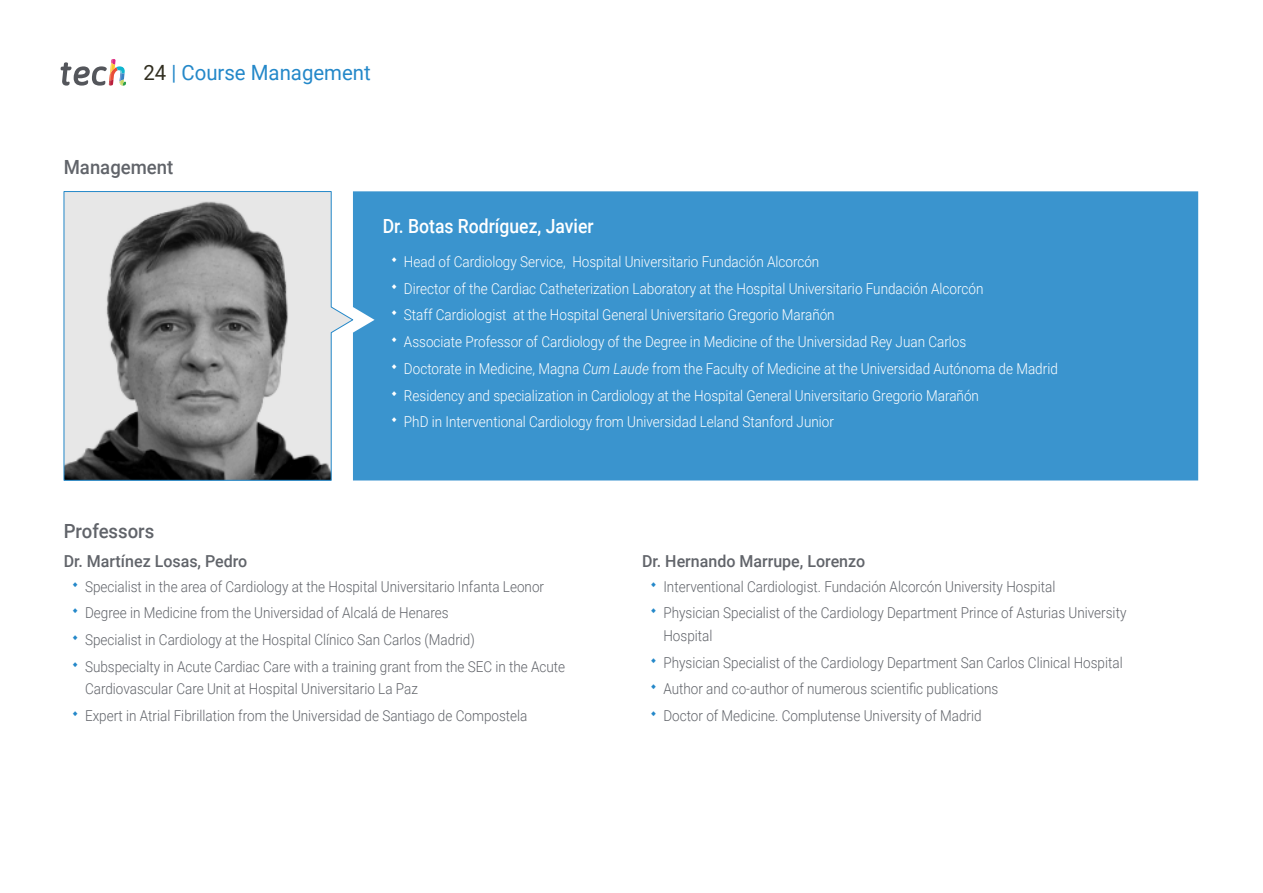
<style>
.page{position:relative;width:1263px;height:893px;background:#fff}
.page>*{position:absolute;margin:0;border:0;box-sizing:border-box;transform-origin:0 0}
.t1{font:21px "Roboto";color:#2488c9}
.t2{font:500 19.5px "Roboto";color:#fff;scale:.9 1}
.t3{font:500 19.5px "Roboto";color:#61646a;scale:.95 1}
.t4{font:500 16.5px "Roboto";color:#61646a}
.t5{font:300 15px/26.7px "Roboto";color:#61646a;scale:.9 1}
.t6{font:300 15px/26.7px "Roboto";color:#fff;scale:.9 1}
.s1{color:#312e20}
.s2{font-style:italic}
</style>
<div class="page">
<svg style="left:61px;top:59px;width:65px;height:27px"></svg>
<div style="left:353px;top:191px;width:845px;height:289px;background:#3a94ce"></div>
<svg style="left:64px;top:191px;width:289px;height:290px;background:#9fa0a1"></svg>
<svg style="left:392px;top:257px;width:5px;height:5px"></svg>
<svg style="left:392px;top:284px;width:5px;height:5px"></svg>
<svg style="left:392px;top:310px;width:5px;height:5px"></svg>
<svg style="left:392px;top:337px;width:5px;height:5px"></svg>
<svg style="left:392px;top:364px;width:5px;height:5px"></svg>
<svg style="left:392px;top:391px;width:5px;height:5px"></svg>
<svg style="left:392px;top:417px;width:5px;height:5px"></svg>
<h1 class="t1" style="left:144px;top:57px;width:229px"><span class="s1">24</span> | Course Management</h1>
<h2 class="t3" style="left:64px;top:154px;width:117px">Management</h2>
<h2 class="t3" style="left:64px;top:517px;width:97px">Professors</h2>
<h2 class="t2" style="left:383px;top:212px;width:236px">Dr. Botas Rodríguez, Javier</h2>
<p class="t6" style="left:404px;top:247px;width:728px">Head of Cardiology Service, Hospital Universitario Fundación Alcorcón<br>Director of the Cardiac Catheterization Laboratory at the Hospital Universitario Fundación Alcorcón<br>Staff Cardiologist at the Hospital General Universitario Gregorio Marañón<br>Associate Professor of Cardiology of the Degree in Medicine of the Universidad Rey Juan Carlos<br>Doctorate in Medicine, Magna <span class="s2">Cum Laude</span> from the Faculty of Medicine at the Universidad Autónoma de Madrid Residency and specialization in Cardiology at the Hospital General Universitario Gregorio Marañón<br>PhD in Interventional Cardiology from Universidad Leland Stanford Junior</p>
<p class="t4" style="left:64px;top:550px;width:185px">Dr. Martínez Losas, Pedro</p>
<p class="t5" style="left:85px;top:572px;width:535px">Specialist in the area of Cardiology at the Hospital Universitario Infanta Leonor Degree in Medicine from the Universidad of Alcalá de Henares<br>Specialist in Cardiology at the Hospital Clínico San Carlos (Madrid)<br>Subspecialty in Acute Cardiac Care with a training grant from the SEC in the Acute</p>
<p class="t5" style="left:85px;top:675px;width:493px">Cardiovascular Care Unit at Hospital Universitario La Paz<br>Expert in Atrial Fibrillation from the Universidad de Santiago de Compostela</p>
<p class="t4" style="left:642px;top:550px;width:225px">Dr. Hernando Marrupe, Lorenzo</p>
<p class="t5" style="left:663px;top:572px;width:516px">Interventional Cardiologist. Fundación Alcorcón University Hospital<br>Physician Specialist of the Cardiology Department Prince of Asturias University</p>
<p class="t5" style="left:663px;top:622px;width:512px">Hospital<br>Physician Specialist of the Cardiology Department San Carlos Clinical Hospital Author and co-author of numerous scientific publications<br>Doctor of Medicine. Complutense University of Madrid</p>
</div>
